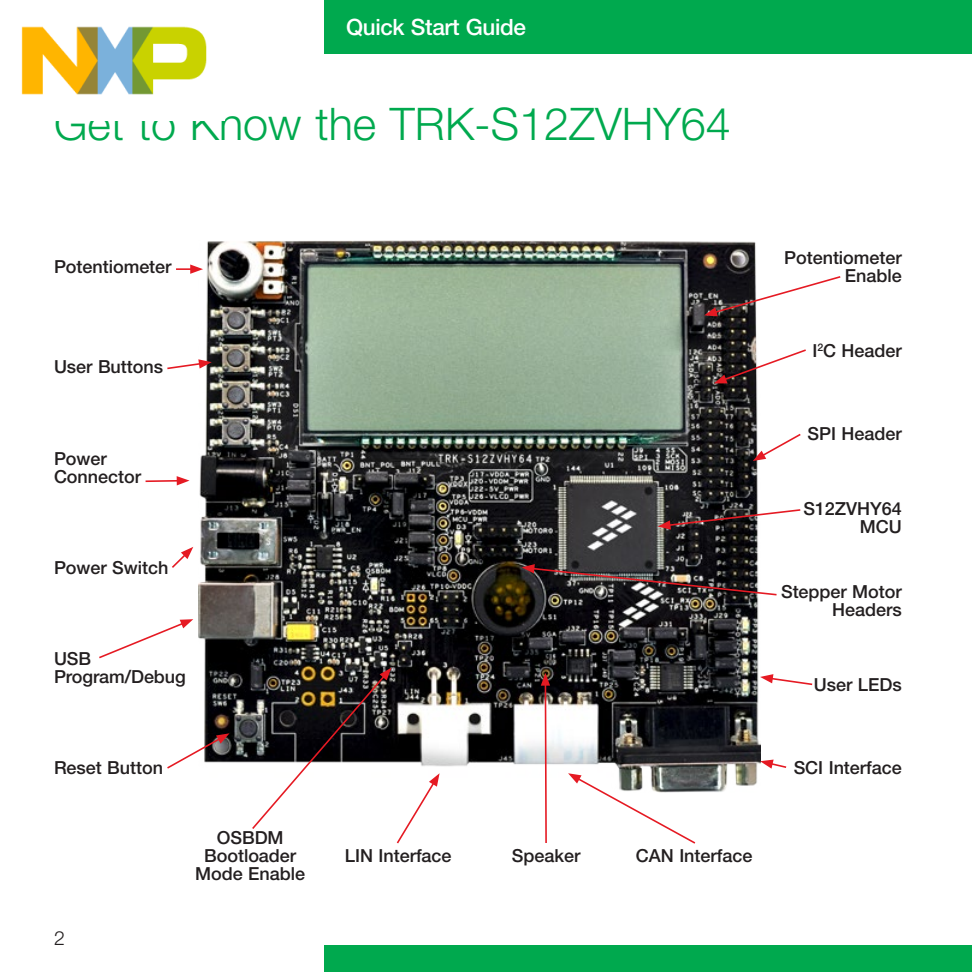
<style>
.page{position:relative;width:972px;height:972px;background:#fff}
.page>*{position:absolute;margin:0;border:0;box-sizing:border-box;transform-origin:0 0}
.QSG-Headline{font:300 45px "Helvetica Neue LT Pro";color:#00a94e}
.t1{font:500 22.5px "Helvetica Neue LT Pro";letter-spacing:-.015em;color:#fff}
.t2{font:300 19.5px "Helvetica Neue LT Pro";color:#231f20}
._14-Board_descriptio{font:500 18px/18px "Helvetica Neue LT Pro";color:#231f20;text-align:right}
</style>
<div class="page">
<div style="left:324px;top:945px;width:648px;height:27px;background:#00a94e"></div>
<div style="left:324px;top:0;width:648px;height:54px;background:#00a94e"></div>
<img style="left:199px;top:240px;width:561px;height:552px">
<svg style="left:176px;top:264px;width:27px;height:10px"></svg>
<svg style="left:167px;top:359px;width:45px;height:11px"></svg>
<hr style="left:146px;top:480px;width:34px;height:2px;background:#e51a23">
<svg style="left:177px;top:476px;width:13px;height:9px"></svg>
<svg style="left:172px;top:547px;width:21px;height:21px"></svg>
<svg style="left:99px;top:619px;width:94px;height:40px"></svg>
<svg style="left:568px;top:773px;width:129px;height:71px"></svg>
<svg style="left:760px;top:760px;width:27px;height:9px"></svg>
<svg style="left:760px;top:674px;width:53px;height:12px"></svg>
<svg style="left:658px;top:508px;width:143px;height:22px"></svg>
<svg style="left:753px;top:432px;width:48px;height:29px"></svg>
<svg style="left:714px;top:348px;width:92px;height:35px"></svg>
<svg style="left:704px;top:275px;width:137px;height:41px"></svg>
<svg style="left:522px;top:564px;width:255px;height:32px;background:#4f4445"></svg>
<hr style="left:545px;top:683px;width:2px;height:160px;background:#e51a23">
<svg style="left:541px;top:673px;width:9px;height:13px"></svg>
<svg style="left:250px;top:668px;width:190px;height:176px"></svg>
<svg style="left:167px;top:733px;width:63px;height:37px"></svg>
<img style="left:21px;top:26px;width:186px;height:69px">
<p class="t1" style="left:346px;top:13px;width:182px">Quick Start Guide</p>
<p class="QSG-Headline" style="left:54px;top:97px;width:678px">Get to Know the TRK-S12ZVHY64</p>
<p class="_14-Board_descriptio" style="left:54px;top:257px;width:119px">Potentiometer</p>
<p class="_14-Board_descriptio" style="left:784px;top:248px;width:119px">Potentiometer<br>Enable</p>
<p class="_14-Board_descriptio" style="left:54px;top:358px;width:111px">User Buttons</p>
<p class="_14-Board_descriptio" style="left:54px;top:449px;width:89px;text-align:left">Power<br>Connector</p>
<p class="_14-Board_descriptio" style="left:54px;top:558px;width:116px">Power Switch</p>
<p class="_14-Board_descriptio" style="left:54px;top:649px;width:133px;text-align:left">USB<br>Program/Debug</p>
<p class="_14-Board_descriptio" style="left:54px;top:759px;width:111px">Reset Button</p>
<p class="t2" style="left:54px;top:926px;width:12px">2</p>
<p class="_14-Board_descriptio" style="left:195px;top:829px;width:111px;text-align:center">OSBDM<br>Bootloader<br>Mode Enable</p>
<p class="_14-Board_descriptio" style="left:812px;top:341px;width:91px">I<sup>2</sup>C Header</p>
<p class="_14-Board_descriptio" style="left:808px;top:424px;width:96px">SPI Header</p>
<p class="_14-Board_descriptio" style="left:803px;top:499px;width:100px">S12ZVHY64<br>MCU</p>
<p class="_14-Board_descriptio" style="left:781px;top:583px;width:122px">Stepper Motor<br>Headers</p>
<p class="_14-Board_descriptio" style="left:814px;top:675px;width:89px">User LEDs</p>
<p class="_14-Board_descriptio" style="left:794px;top:759px;width:110px">SCI Interface</p>
<p class="_14-Board_descriptio" style="left:345px;top:847px;width:108px">LIN Interface</p>
<p class="_14-Board_descriptio" style="left:512px;top:847px;width:70px">Speaker</p>
<p class="_14-Board_descriptio" style="left:636px;top:847px;width:118px">CAN Interface</p>
</div>
